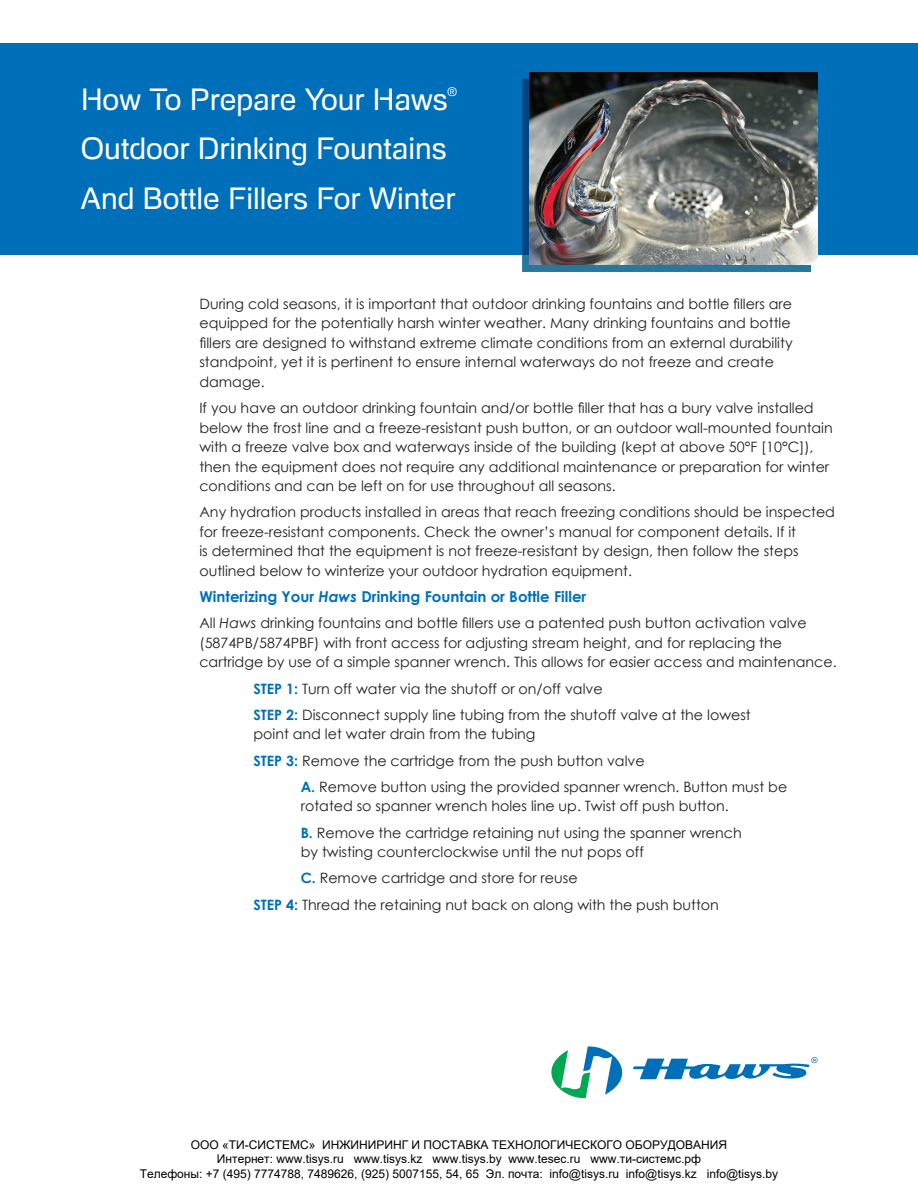
<style>
.page{position:relative;width:918px;height:1188px;background:#fff}
.page>*{position:absolute;margin:0;border:0;box-sizing:border-box;transform-origin:0 0}
.t1{font:30px/49.5px "Foobar Pro";color:#fff}
.t2{font:700 15px "Century Gothic";color:#006fba}
.t3{font:14.25px/19.5px "Century Gothic";color:#231f20}
.t4{font:12px/14.4px "Arial";color:#000;text-align:center}
.t5{font:12px "Foobar Pro";color:#fff}
.s1{font-style:italic}
.s2{font-weight:700;color:#006fba}
</style>
<div class="page">
<div style="left:0;top:43px;width:918px;height:212px;background:#006fba"></div>
<svg style="left:551px;top:1046px;width:267px;height:53px"></svg>
<img style="left:523px;top:79px;width:288px;height:192px">
<img style="left:530px;top:72px;width:288px;height:193px">
<h1 class="t1" style="left:81px;top:74px;width:368px">How To Prepare Your Haws</h1>
<p class="t5" style="left:448px;top:85px;width:10px">®</p>
<h1 class="t1" style="left:81px;top:124px;width:376px">Outdoor Drinking Fountains<br>And Bottle Fillers For Winter</h1>
<p class="t3" style="left:199px;top:294px;width:595px">During cold seasons, it is important that outdoor drinking fountains and bottle fillers are equipped for the potentially harsh winter weather. Many drinking fountains and bottle fillers are designed to withstand extreme climate conditions from an external durability standpoint, yet it is pertinent to ensure internal waterways do not freeze and create damage.</p>
<p class="t3" style="left:199px;top:398px;width:635px">If you have an outdoor drinking fountain and/or bottle filler that has a bury valve installed below the frost line and a freeze-resistant push button, or an outdoor wall-mounted fountain with a freeze valve box and waterways inside of the building (kept at above 50°F [10°C]), then the equipment does not require any additional maintenance or preparation for winter conditions and can be left on for use throughout all seasons.</p>
<p class="t3" style="left:199px;top:502px;width:637px">Any hydration products installed in areas that reach freezing conditions should be inspected for freeze-resistant components. Check the owner’s manual for component details. If it<br>is determined that the equipment is not freeze-resistant by design, then follow the steps outlined below to winterize your outdoor hydration equipment.</p>
<p class="t2" style="left:199px;top:585px;width:388px">Winterizing Your <span class="s1">Haws</span> Drinking Fountain or Bottle Filler</p>
<p class="t3" style="left:199px;top:613px;width:639px">All <span class="s1">Haws</span> drinking fountains and bottle fillers use a patented push button activation valve (5874PB/5874PBF) with front access for adjusting stream height, and for replacing the cartridge by use of a simple spanner wrench. This allows for easier access and maintenance.</p>
<p class="t3" style="left:253px;top:675px;width:499px;line-height:26.2px"><span class="s2">STEP 1:</span> Turn off water via the shutoff or on/off valve<br><span class="s2">STEP 2:</span> Disconnect supply line tubing from the shutoff valve at the lowest</p>
<p class="t3" style="left:253px;top:724px;width:284px">point and let water drain from the tubing</p>
<p class="t3" style="left:253px;top:751px;width:393px"><span class="s2">STEP 3:</span> Remove the cartridge from the push button valve</p>
<p class="t3" style="left:301px;top:777px;width:488px"><span class="s2">A.</span> Remove button using the provided spanner wrench. Button must be</p>
<p class="t3" style="left:301px;top:793px;width:443px;line-height:26.2px">rotated so spanner wrench holes line up. Twist off push button.<br><span class="s2">B.</span> Remove the cartridge retaining nut using the spanner wrench</p>
<p class="t3" style="left:301px;top:842px;width:344px">by twisting counterclockwise until the nut pops off</p>
<p class="t3" style="left:301px;top:868px;width:278px"><span class="s2">C.</span> Remove cartridge and store for reuse</p>
<p class="t3" style="left:253px;top:895px;width:467px"><span class="s2">STEP 4:</span> Thread the retaining nut back on along with the push button</p>
<p class="t4" style="left:140px;top:1138px;width:640px">ООО «ТИ-СИСТЕМС» ИНЖИНИРИНГ И ПОСТАВКА ТЕХНОЛОГИЧЕСКОГО ОБОРУДОВАНИЯ<br>Интернет: www.tisys.ru www.tisys.kz www.tisys.by www.tesec.ru www.ти-системс.рф<br>Телефоны: +7 (495) 7774788, 7489626, (925) 5007155, 54, 65 Эл. почта: info@tisys.ru info@tisys.kz info@tisys.by</p>
</div>
